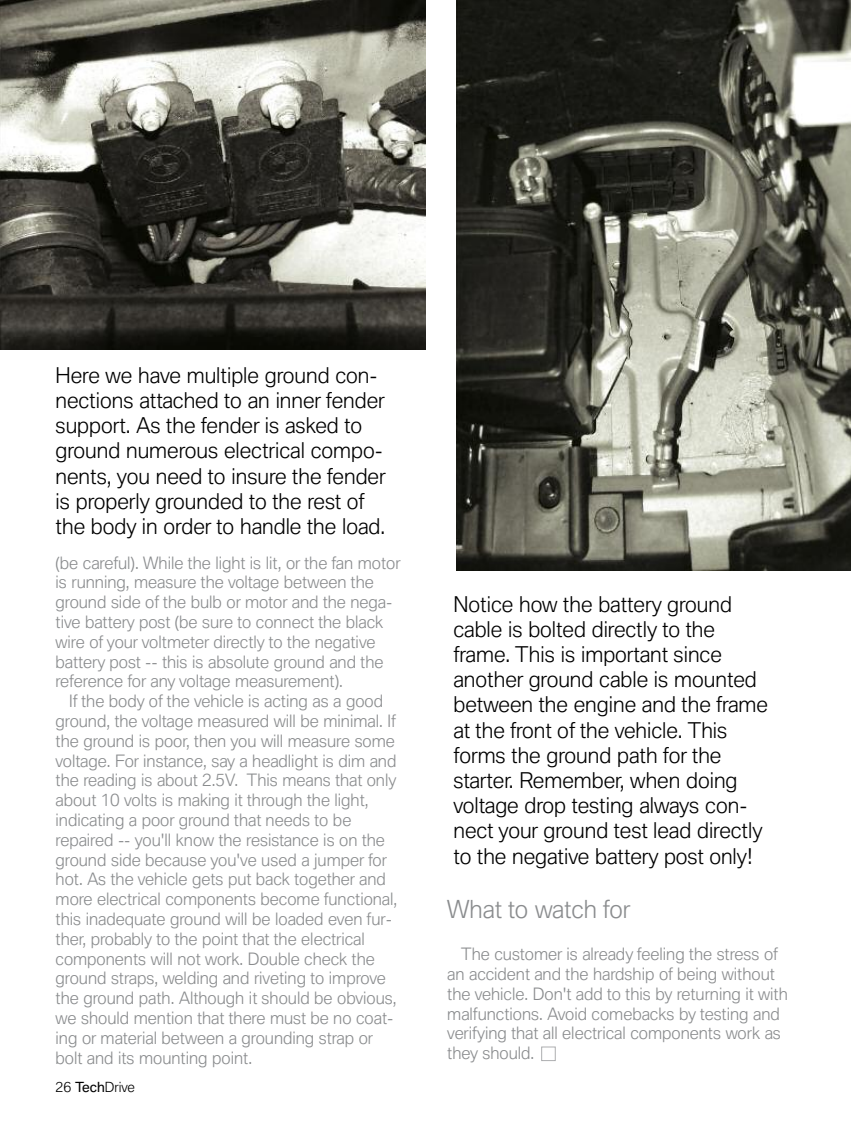
<style>
.page{position:relative;width:851px;height:1134px;background:#fff}
.page>*{position:absolute;margin:0;border:0;box-sizing:border-box;transform-origin:0 0}
.t1{font:300 24px "BMW Type";color:#8a8c8e}
.t2{font:300 21px/25.2px "BMW Type";color:#000}
.t3{font:300 16.5px/19.8px "BMW Type";color:#8a8c8e}
.t4{font:300 13.5px "BMW Type";color:#000}
.s1{font-weight:400}
</style>
<div class="page">
<img style="left:0;top:0;width:425px;height:350px">
<img style="left:456px;top:0;width:394px;height:571px">
<div style="left:541px;top:1047px;width:14px;height:14px;border:1px solid #adaeb0"></div>
<p class="t2" style="left:56px;top:364px;width:331px">Here we have multiple ground con&shy;nections attached to an inner fender support. As the fender is asked to ground numerous electrical compo&shy;nents, you need to insure the fender is properly grounded to the rest of the body in order to handle the load.</p>
<p class="t3" style="left:55px;top:554px;width:346px">(be careful). While the light is lit, or the fan motor is running, measure the voltage between the ground side of the bulb or motor and the nega&shy;tive battery post (be sure to connect the black wire of your voltmeter directly to the negative battery post -- this is absolute ground and the reference for any voltage measurement).</p>
<p class="t3" style="left:55px;top:693px;width:343px;text-indent:14px">If the body of the vehicle is acting as a good ground, the voltage measured will be minimal. If the ground is poor, then you will measure some voltage. For instance, say a headlight is dim and the reading is about 2.5V. This means that only about 10 volts is making it through the light, indicating a poor ground that needs to be repaired -- you'll know the resistance is on the ground side because you've used a jumper for hot. As the vehicle gets put back together and more electrical components become functional, this inadequate ground will be loaded even fur&shy;ther, probably to the point that the electrical components will not work. Double check the ground straps, welding and riveting to improve the ground path. Although it should be obvious, we should mention that there must be no coat&shy;ing or material between a grounding strap or bolt and its mounting point.</p>
<p class="t4" style="left:56px;top:1082px;width:81px">26 <span class="s1">Tech</span>Drive</p>
<p class="t2" style="left:453px;top:593px;width:316px">Notice how the battery ground cable is bolted directly to the frame. This is important since another ground cable is mounted between the engine and the frame at the front of the vehicle. This forms the ground path for the starter. Remember, when doing voltage drop testing always con&shy;nect your ground test lead directly to the negative battery post only!</p>
<h1 class="t1" style="left:447px;top:900px;width:185px">What to watch for</h1>
<p class="t3" style="left:447px;top:946px;width:342px;text-indent:14px">The customer is already feeling the stress of an accident and the hardship of being without the vehicle. Don't add to this by returning it with malfunctions. Avoid comebacks by testing and verifying that all electrical components work as they should.</p>
</div>
